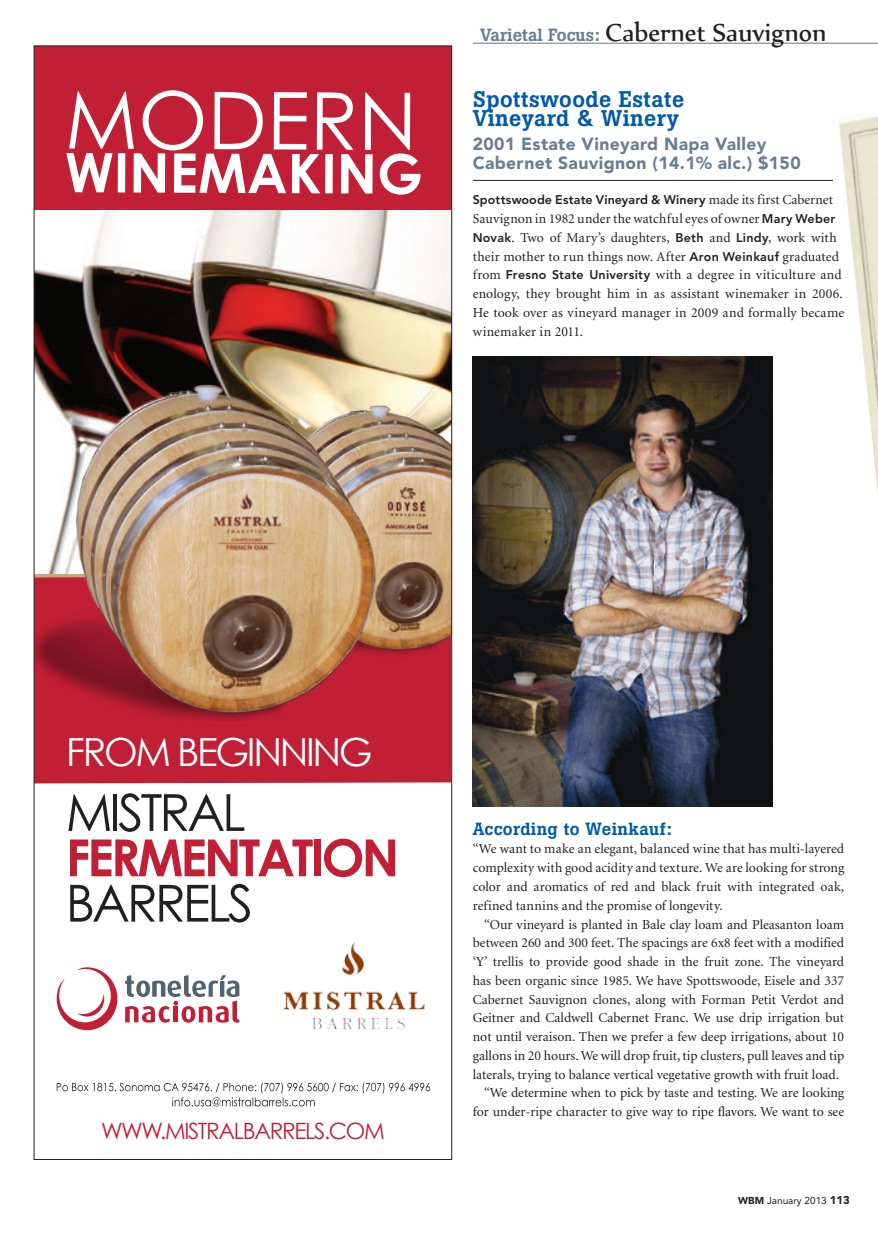
<style>
.page{position:relative;width:878px;height:1238px;background:#fff}
.page>*{position:absolute;margin:0;border:0;box-sizing:border-box;transform-origin:0 0}
.t1{font:51.12px "Century Gothic";letter-spacing:-.06em;color:#231f20}
.t2{font:700 51.12px "Century Gothic";letter-spacing:-.06em;color:#c11f35}
.t3{font:38.75px "Century Gothic";letter-spacing:-.06em;color:#fff}
.t4{font:30px "Nyala";color:#231f20}
.t5{font:500 22.5px/18.8px "Boton";letter-spacing:.02em;color:#015aaa}
.t6{font:22.5px "Century Gothic";letter-spacing:-.06em;color:#c11f35}
.t7{font:900 17.5px/18.8px "Avenir";letter-spacing:.02em;color:#697f90}
.t8{font:500 17.5px "Boton";letter-spacing:.02em;color:#015aaa}
.t9{font:13.75px/18.8px "Minion";color:#231f20}
.t10{font:800 12.5px "Avenir";letter-spacing:.005em;color:#231f20}
.t11{font:10px "Avenir";color:#231f20}
.s1{font-family:"Boton";font-weight:500;font-size:17.5px;color:#697f90}
.s2{font-family:"Minion";font-weight:400;font-size:13.75px}
.s3{font-family:"Avenir";font-weight:800;font-size:12.5px}
.s4{font-weight:900}
.s5{font-weight:900;font-size:11.25px}
</style>
<div class="page">
<hr style="left:473px;top:180px;width:360px;height:1px;background:#231f20">
<div style="left:36px;top:48px;width:414px;height:163px;background:#c11f35"></div>
<svg style="left:57px;top:967px;width:60px;height:63px"></svg>
<svg style="left:125px;top:975px;width:114px;height:47px"></svg>
<img style="left:283px;top:941px;width:142px;height:89px">
<svg style="left:57px;top:1082px;width:373px;height:24px"></svg>
<div style="left:36px;top:671px;width:414px;height:112px;background:#c11f35"></div>
<img style="left:36px;top:211px;width:414px;height:161px">
<svg style="left:66px;top:90px;width:354px;height:105px"></svg>
<img style="left:395px;top:372px;width:55px;height:299px">
<img style="left:36px;top:372px;width:359px;height:348px">
<hr style="left:472px;top:43px;width:406px;height:1px;background:#231f20">
<img style="left:839px;top:116px;width:39px;height:378px">
<img style="left:472px;top:356px;width:300px;height:450px">
<h3 class="t4" style="left:480px;top:14px;width:348px"><span class="s1">Varietal Focus:</span> Cabernet Sauvignon</h3>
<h3 class="t5" style="left:473px;top:90px;width:213px">Spottswoode Estate<br>Vineyard &amp; Winery</h3>
<p class="t7" style="left:473px;top:134px;width:329px">2001 Estate Vineyard Napa Valley<br>Cabernet Sauvignon (14.1% alc.) $150</p>
<p class="t10" style="left:473px;top:193px;width:362px">Spottswoode Estate Vineyard &amp; Winery <span class="s2">made its first Cabernet</span></p>
<p class="t9" style="left:472px;top:210px;width:373px">Sauvignon in 1982 under the watchful eyes of owner <span class="s3">Mary Weber Novak</span>. Two of Mary’s daughters, <span class="s3">Beth</span> and <span class="s3">Lindy</span>, work with their mother to run things now. After <span class="s3">Aron Weinkauf</span> graduated from <span class="s3">Fresno State University</span> with a degree in viticulture and enology, they brought him in as assistant winemaker in 2006.<br>He took over as vineyard manager in 2009 and formally became winemaker in 2011.</p>
<h2 class="t3" style="left:66px;top:728px;width:308px">FROM BEGINNING</h2>
<h1 class="t1" style="left:66px;top:781px;width:181px">MISTRAL</h1>
<h1 class="t2" style="left:66px;top:825px;width:335px">FERMENTATION</h1>
<h1 class="t1" style="left:66px;top:872px;width:189px">BARRELS</h1>
<h3 class="t6" style="left:101px;top:1116px;width:285px">WWW.MISTRALBARRELS.COM</h3>
<p class="t8" style="left:473px;top:818px;width:200px">According to Weinkauf:</p>
<p class="t9" style="left:473px;top:840px;width:373px;text-align:justify">“We want to make an elegant, balanced wine that has multi-layered complexity with good acidity and texture. We are looking for strong color and aromatics of red and black fruit with integrated oak, refined tannins and the promise of longevity.</p>
<p class="t9" style="left:484px;top:915px;width:361px">“Our vineyard is planted in Bale clay loam and Pleasanton loam</p>
<p class="t9" style="left:473px;top:934px;width:373px">between 260 and 300 feet. The spacings are 6x8 feet with a modified</p>
<p class="t9" style="left:473px;top:952px;width:373px">‘Y’ trellis to provide good shade in the fruit zone. The vineyard</p>
<p class="t9" style="left:473px;top:971px;width:373px">has been organic since 1985. We have Spottswoode, Eisele and 337</p>
<p class="t9" style="left:473px;top:990px;width:373px">Cabernet Sauvignon clones, along with Forman Petit Verdot and</p>
<p class="t9" style="left:473px;top:1009px;width:373px">Geitner and Caldwell Cabernet Franc. We use drip irrigation but</p>
<p class="t9" style="left:473px;top:1027px;width:373px">not until veraison. Then we prefer a few deep irrigations, about 10</p>
<p class="t9" style="left:473px;top:1046px;width:373px">gallons in 20 hours. We will drop fruit, tip clusters, pull leaves and tip</p>
<p class="t9" style="left:473px;top:1065px;width:368px">laterals, trying to balance vertical vegetative growth with fruit load.</p>
<p class="t9" style="left:484px;top:1084px;width:361px">“We determine when to pick by taste and testing. We are looking</p>
<p class="t9" style="left:473px;top:1102px;width:373px">for under-ripe character to give way to ripe flavors. We want to see</p>
<p class="t11" style="left:738px;top:1194px;width:113px"><span class="s4">WBM</span> January 2013 <span class="s5">113</span></p>
</div>
